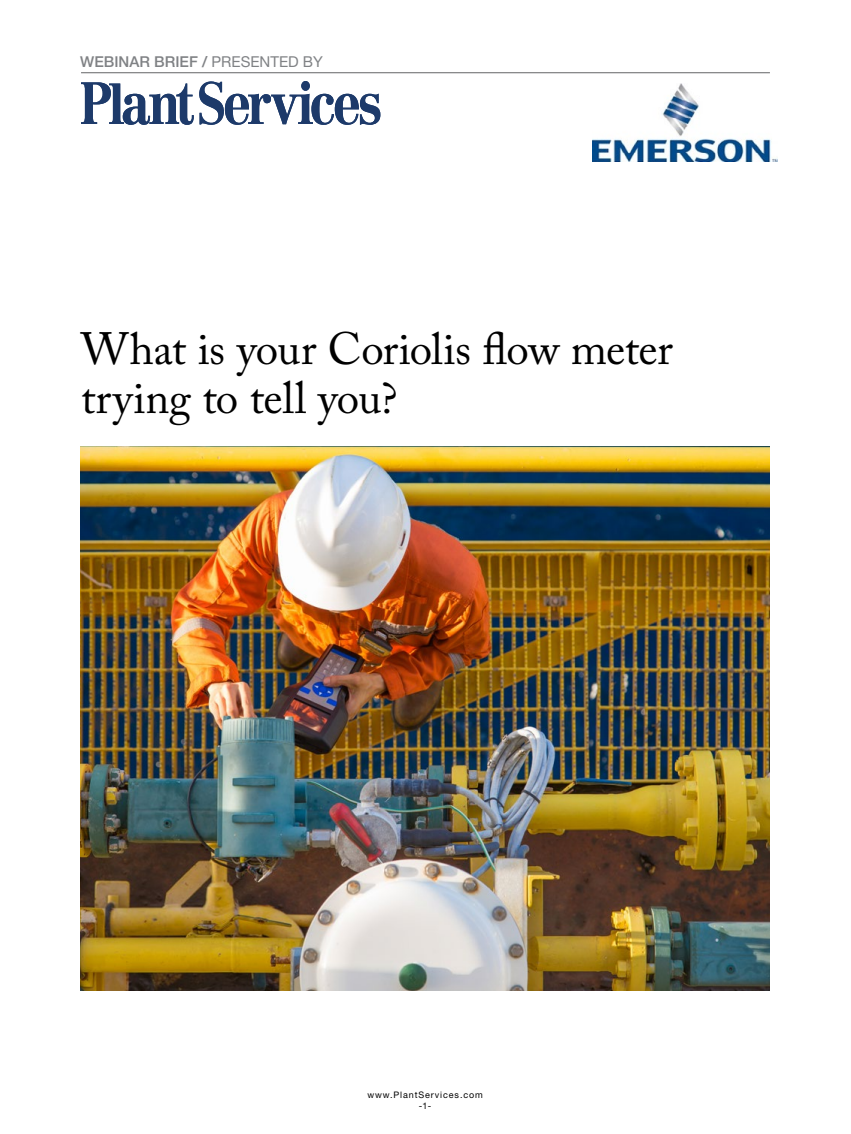
<style>
.page{position:relative;width:851px;height:1134px;background:#fff}
.page>*{position:absolute;margin:0;border:0;box-sizing:border-box;transform-origin:0 0}
.t1{font:45px/48.6px "Adobe Caslon Pro";letter-spacing:-.01em;color:#000}
.t2{font:500 15px "Helvetica Neue LT Std";color:#808285}
.t3{font:9px/10.8px "Helvetica Neue LT Std";letter-spacing:.1em;color:#000;text-align:center}
.s1{font-weight:400}
</style>
<div class="page">
<img style="left:80px;top:446px;width:689px;height:544px">
<svg style="left:81px;top:81px;width:299px;height:44px"></svg>
<hr style="left:81px;top:72px;width:689px;height:1px;background:#636466">
<img style="left:592px;top:84px;width:185px;height:77px">
<p class="t2" style="left:80px;top:52px;width:244px">WEBINAR BRIEF / <span class="s1">PRESENTED BY</span></p>
<p class="t1" style="left:81px;top:324px;width:593px">What is your Coriolis flow meter trying to tell you?</p>
<p class="t3" style="left:367px;top:1089px;width:117px">www.PlantServices.com -1-</p>
</div>
